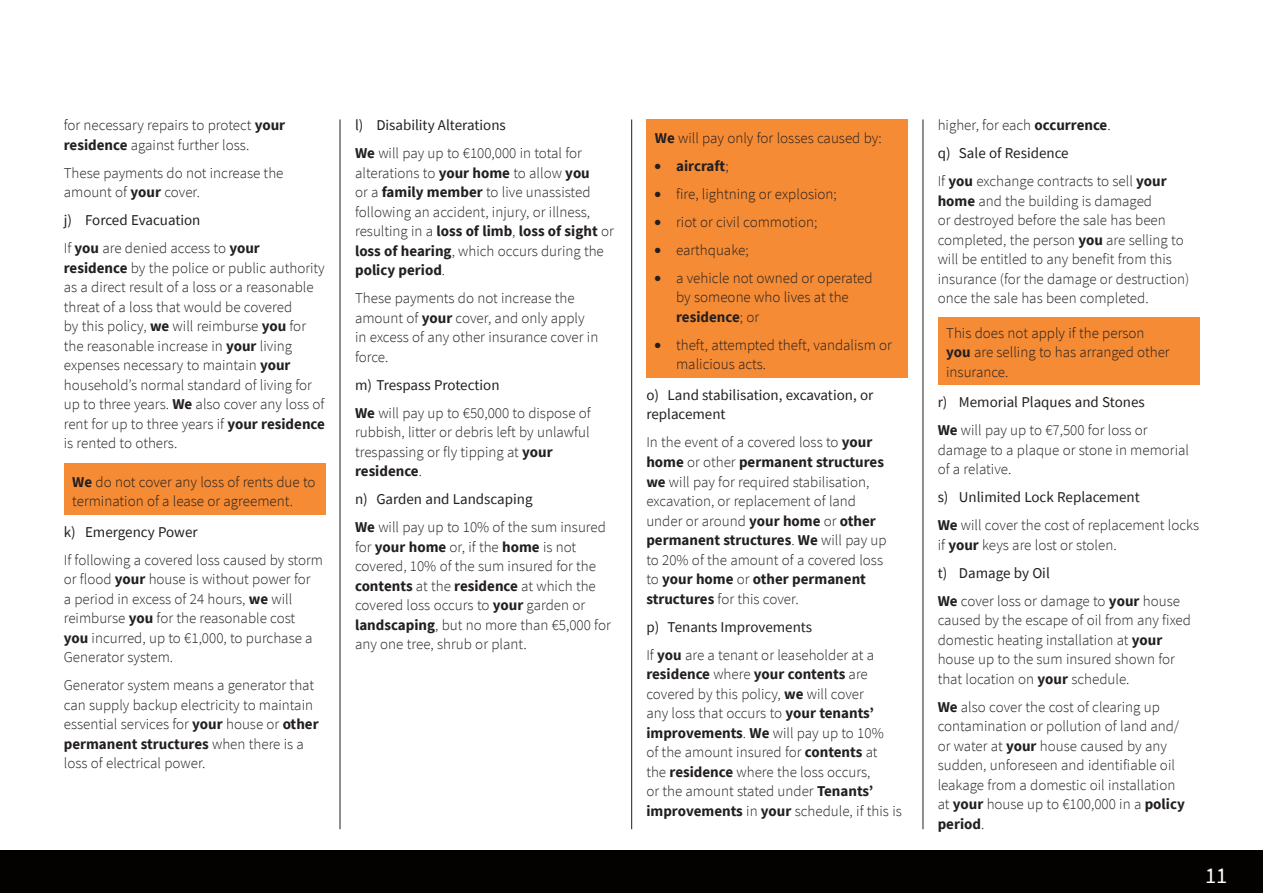
<style>
.page{position:relative;width:1263px;height:893px;background:#fff}
.page>*{position:absolute;margin:0;border:0;box-sizing:border-box;transform-origin:0 0}
.t1{font:22.5px "Source Sans Pro";color:#fff}
.body_text{font:300 15px/19.5px "Source Sans Pro";color:#231f20}
.body_text-2{font:15px/19.5px "Source Sans Pro";color:#231f20}
.t2{font:700 15px "Source Sans Pro";color:#231f20}
.s1{font-weight:700}
.s2{font-weight:300}
</style>
<div class="page">
<div style="left:0;top:850px;width:1263px;height:43px;background:#040101"></div>
<hr style="left:340px;top:119px;width:1px;height:710px;background:#231f20">
<hr style="left:631px;top:119px;width:1px;height:710px;background:#231f20">
<hr style="left:923px;top:119px;width:1px;height:710px;background:#231f20">
<div style="left:64px;top:463px;width:262px;height:52px;background:#f58b34"></div>
<div style="left:646px;top:119px;width:262px;height:259px;background:#f58b34"></div>
<div style="left:938px;top:318px;width:261px;height:67px;background:#f58b34"></div>
<p class="body_text" style="left:64px;top:116px;width:223px">for necessary repairs to protect <span class="s1">your residence</span> against further loss.</p>
<p class="body_text" style="left:64px;top:163px;width:221px">These payments do not increase the amount of <span class="s1">your</span> cover.</p>
<p class="body_text-2" style="left:64px;top:210px;width:138px">j) Forced Evacuation</p>
<p class="body_text" style="left:64px;top:239px;width:263px">If <span class="s1">you</span> are denied access to <span class="s1">your residence</span> by the police or public authority as a direct result of a loss or a reasonable threat of a loss that would be covered<br>by this policy, <span class="s1">we</span> will reimburse <span class="s1">you</span> for the reasonable increase in <span class="s1">your</span> living expenses necessary to maintain <span class="s1">your </span>household’s normal standard of living for up to three years. <span class="s1">We</span> also cover any loss of rent for up to three years if <span class="s1">your residence </span>is rented to others.</p>
<p class="body_text" style="left:72px;top:472px;width:245px"><span class="s1">We</span> do not cover any loss of rents due to termination of a lease or agreement.</p>
<p class="body_text-2" style="left:64px;top:522px;width:135px">k) Emergency Power</p>
<p class="body_text" style="left:64px;top:550px;width:261px">If following a covered loss caused by storm or flood <span class="s1">your</span> house is without power for<br>a period in excess of 24 hours, <span class="s1">we</span> will reimburse <span class="s1">you</span> for the reasonable cost <span class="s1">you</span> incurred, up to €1,000, to purchase a Generator system.</p>
<p class="body_text" style="left:64px;top:675px;width:256px">Generator system means a generator that can supply backup electricity to maintain essential services for <span class="s1">your</span> house or <span class="s1">other permanent structures</span> when there is a loss of electrical power.</p>
<p class="body_text-2" style="left:355px;top:115px;width:152px">l) Disability Alterations</p>
<p class="body_text" style="left:355px;top:144px;width:260px"><span class="s1">We</span> will pay up to €100,000 in total for alterations to <span class="s1">your home</span> to allow <span class="s1">you<br></span>or a <span class="s1">family member</span> to live unassisted following an accident, injury, or illness, resulting in a <span class="s1">loss of limb</span>, <span class="s1">loss of sight</span> or <span class="s1">loss of hearing</span>, which occurs during the <span class="s1">policy period</span>.</p>
<p class="body_text" style="left:355px;top:289px;width:245px">These payments do not increase the amount of <span class="s1">your</span> cover, and only apply in excess of any other insurance cover in force.</p>
<p class="body_text-2" style="left:355px;top:375px;width:146px">m) Trespass Protection</p>
<p class="body_text" style="left:355px;top:403px;width:237px"><span class="s1">We</span> will pay up to €50,000 to dispose of rubbish, litter or debris left by unlawful trespassing or fly tipping at <span class="s1">your residence</span>.</p>
<p class="body_text-2" style="left:355px;top:490px;width:179px">n) Garden and Landscaping</p>
<p class="body_text" style="left:355px;top:518px;width:257px"><span class="s1">We</span> will pay up to 10% of the sum insured for <span class="s1">your home</span> or, if the <span class="s1">home</span> is not covered, 10% of the sum insured for the <span class="s1">contents</span> at the <span class="s1">residence</span> at which the covered loss occurs to <span class="s1">your</span> garden or <span class="s1">landscaping</span>, but no more than €5,000 for any one tree, shrub or plant.</p>
<p class="body_text" style="left:655px;top:128px;width:228px"><span class="s1">We</span> will pay only for losses caused by:</p>
<p class="t2" style="left:655px;top:156px;width:75px">● aircraft<span class="s2">;</span></p>
<p class="body_text" style="left:655px;top:184px;width:183px">● fire, lightning or explosion;</p>
<p class="body_text" style="left:655px;top:212px;width:164px">● riot or civil commotion;</p>
<p class="body_text" style="left:655px;top:240px;width:95px">● earthquake;</p>
<p class="body_text" style="left:676px;top:268px;width:198px;text-indent:-21px">● a vehicle not owned or operated by someone who lives at the <span class="s1">residence</span>; or</p>
<p class="body_text" style="left:676px;top:335px;width:217px;text-indent:-21px">● theft, attempted theft, vandalism or malicious acts.</p>
<p class="body_text-2" style="left:646px;top:385px;width:229px">o) Land stabilisation, excavation, or replacement</p>
<p class="body_text" style="left:646px;top:433px;width:242px">In the event of a covered loss to <span class="s1">your home</span> or other <span class="s1">permanent structures we</span> will pay for required stabilisation, excavation, or replacement of land under or around <span class="s1">your home</span> or <span class="s1">other permanent structures</span>. <span class="s1">We</span> will pay up to 20% of the amount of a covered loss to <span class="s1">your home</span> or <span class="s1">other permanent structures</span> for this cover.</p>
<p class="body_text-2" style="left:646px;top:617px;width:167px">p) Tenants Improvements</p>
<p class="body_text" style="left:646px;top:645px;width:257px">If <span class="s1">you</span> are a tenant or leaseholder at a <span class="s1">residence</span> where <span class="s1">your contents</span> are covered by this policy, <span class="s1">we</span> will cover<br>any loss that occurs to <span class="s1">your tenants’ improvements</span>. <span class="s1">We</span> will pay up to 10%<br>of the amount insured for <span class="s1">contents</span> at<br>the <span class="s1">residence</span> where the loss occurs,<br>or the amount stated under <span class="s1">Tenants’ improvements</span> in <span class="s1">your</span> schedule, if this is</p>
<p class="body_text" style="left:938px;top:116px;width:175px">higher, for each <span class="s1">occurrence</span>.</p>
<p class="body_text-2" style="left:938px;top:143px;width:132px">q) Sale of Residence</p>
<p class="body_text" style="left:938px;top:172px;width:253px">If <span class="s1">you</span> exchange contracts to sell <span class="s1">your home</span> and the building is damaged<br>or destroyed before the sale has been completed, the person <span class="s1">you</span> are selling to will be entitled to any benefit from this insurance (for the damage or destruction) once the sale has been completed.</p>
<p class="body_text" style="left:946px;top:323px;width:225px">This does not apply if the person <span class="s1">you</span> are selling to has arranged other insurance.</p>
<p class="body_text-2" style="left:938px;top:392px;width:209px">r) Memorial Plaques and Stones</p>
<p class="body_text" style="left:938px;top:420px;width:253px"><span class="s1">We</span> will pay up to €7,500 for loss or damage to a plaque or stone in memorial of a relative.</p>
<p class="body_text-2" style="left:938px;top:487px;width:204px">s) Unlimited Lock Replacement</p>
<p class="body_text" style="left:938px;top:515px;width:263px"><span class="s1">We</span> will cover the cost of replacement locks if <span class="s1">your</span> keys are lost or stolen.</p>
<p class="body_text-2" style="left:938px;top:563px;width:114px">t) Damage by Oil</p>
<p class="body_text" style="left:938px;top:591px;width:255px"><span class="s1">We</span> cover loss or damage to <span class="s1">your</span> house caused by the escape of oil from any fixed domestic heating installation at <span class="s1">your </span>house up to the sum insured shown for that location on <span class="s1">your</span> schedule.</p>
<p class="body_text" style="left:938px;top:697px;width:249px"><span class="s1">We</span> also cover the cost of clearing up contamination or pollution of land and/ or water at <span class="s1">your</span> house caused by any sudden, unforeseen and identifiable oil leakage from a domestic oil installation at <span class="s1">your</span> house up to €100,000 in a <span class="s1">policy period</span>.</p>
<h1 class="t1" style="left:1205px;top:861px;width:24px">11</h1>
</div>
